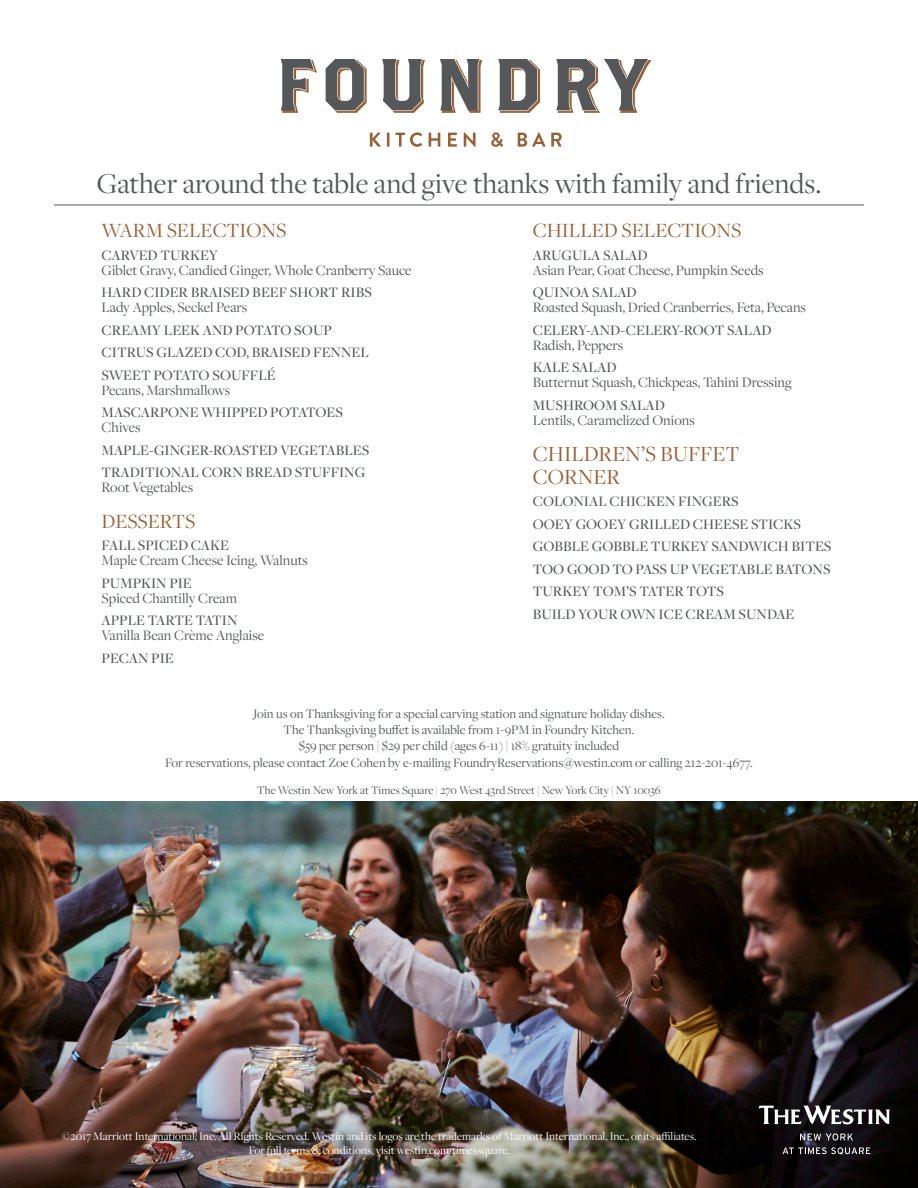
<style>
.page{position:relative;width:918px;height:1188px;background:#fff}
.page>*{position:absolute;margin:0;border:0;box-sizing:border-box;transform-origin:0 0}
.t1{font:30px "Freight Disp Pro";color:#545759}
.t2{font:22.5px/22.5px "Freight Disp Pro";color:#985f35}
.t3{font:21px "Freight Disp Pro";color:#985f35}
.t4{font:500 15px/15px "Freight Disp Pro";color:#545759}
.t5{font:15px/15px "Freight Disp Pro";color:#545759}
.t6{font:13.5px/16.2px "Freight Disp Pro";color:#545759;text-align:center}
.t7{font:12px/14.4px "Freight Disp Pro";color:#fff;text-align:center}
.t8{font:12px "Freight Disp Pro";color:#545759}
.s1{font-weight:500}
.s2{font-weight:400}
</style>
<div class="page">
<svg style="left:370px;top:133px;width:11px;height:14px"></svg>
<svg style="left:387px;top:133px;width:2px;height:14px"></svg>
<svg style="left:396px;top:132px;width:26px;height:15px"></svg>
<svg style="left:429px;top:133px;width:11px;height:14px"></svg>
<svg style="left:448px;top:133px;width:9px;height:14px"></svg>
<svg style="left:464px;top:132px;width:12px;height:15px"></svg>
<svg style="left:491px;top:132px;width:12px;height:15px"></svg>
<svg style="left:518px;top:132px;width:44px;height:15px"></svg>
<svg style="left:281px;top:59px;width:36px;height:54px"></svg>
<svg style="left:326px;top:59px;width:41px;height:54px"></svg>
<svg style="left:382px;top:59px;width:43px;height:54px"></svg>
<svg style="left:440px;top:59px;width:42px;height:54px"></svg>
<svg style="left:498px;top:59px;width:42px;height:54px"></svg>
<svg style="left:556px;top:59px;width:96px;height:54px"></svg>
<hr style="left:54px;top:205px;width:810px;height:1px;background:#545759">
<img style="left:0;top:801px;width:918px;height:387px">
<svg style="left:758px;top:1106px;width:132px;height:18px"></svg>
<svg style="left:783px;top:1147px;width:87px;height:8px"></svg>
<svg style="left:800px;top:1133px;width:53px;height:8px"></svg>
<p class="t1" style="left:97px;top:164px;width:726px">Gather around the table and give thanks with family and friends.</p>
<p class="t3" style="left:102px;top:217px;width:186px">WARM SELECTIONS</p>
<p class="t5" style="left:102px;top:247px;width:312px"><span class="s1">CARVED TURKEY<br></span>Giblet Gravy, Candied Ginger, Whole Cranberry Sauce</p>
<p class="t4" style="left:102px;top:284px;width:272px">HARD CIDER BRAISED BEEF SHORT RIBS<br><span class="s2">Lady Apples, Seckel Pears</span></p>
<p class="t4" style="left:102px;top:322px;width:232px">CREAMY LEEK AND POTATO SOUP</p>
<p class="t4" style="left:102px;top:344px;width:269px">CITRUS GLAZED COD, BRAISED FENNEL</p>
<p class="t5" style="left:102px;top:367px;width:176px"><span class="s1">SWEET POTATO SOUFFLÉ<br></span>Pecans, Marshmallows</p>
<p class="t4" style="left:102px;top:404px;width:243px">MASCARPONE WHIPPED POTATOES<br><span class="s2">Chives</span></p>
<p class="t4" style="left:102px;top:442px;width:269px">MAPLE-GINGER-ROASTED VEGETABLES</p>
<p class="t4" style="left:102px;top:464px;width:265px">TRADITIONAL CORN BREAD STUFFING<br><span class="s2">Root Vegetables</span></p>
<p class="t3" style="left:102px;top:507px;width:95px">DESSERTS</p>
<p class="t5" style="left:102px;top:537px;width:208px"><span class="s1">FALL SPICED CAKE<br></span>Maple Cream Cheese Icing, Walnuts</p>
<p class="t5" style="left:102px;top:575px;width:137px"><span class="s1">PUMPKIN PIE<br></span>Spiced Chantilly Cream</p>
<p class="t5" style="left:102px;top:612px;width:164px"><span class="s1">APPLE TARTE TATIN<br></span>Vanilla Bean Crème Anglaise</p>
<p class="t4" style="left:102px;top:650px;width:74px">PECAN PIE</p>
<p class="t3" style="left:533px;top:217px;width:210px">CHILLED SELECTIONS</p>
<p class="t5" style="left:533px;top:247px;width:232px"><span class="s1">ARUGULA SALAD<br></span>Asian Pear, Goat Cheese, Pumpkin Seeds</p>
<p class="t5" style="left:533px;top:284px;width:275px"><span class="s1">QUINOA SALAD<br></span>Roasted Squash, Dried Cranberries, Feta, Pecans</p>
<p class="t4" style="left:533px;top:322px;width:240px">CELERY-AND-CELERY-ROOT SALAD<br><span class="s2">Radish, Peppers</span></p>
<p class="t5" style="left:533px;top:359px;width:261px"><span class="s1">KALE SALAD<br></span>Butternut Squash, Chickpeas, Tahini Dressing</p>
<p class="t5" style="left:533px;top:397px;width:164px"><span class="s1">MUSHROOM SALAD<br></span>Lentils, Caramelized Onions</p>
<p class="t2" style="left:533px;top:442px;width:208px">CHILDREN’S BUFFET<br>CORNER</p>
<p class="t4" style="left:533px;top:493px;width:207px">COLONIAL CHICKEN FINGERS</p>
<p class="t4" style="left:533px;top:516px;width:270px">OOEY GOOEY GRILLED CHEESE STICKS</p>
<p class="t4" style="left:533px;top:538px;width:300px">GOBBLE GOBBLE TURKEY SANDWICH BITES</p>
<p class="t4" style="left:533px;top:561px;width:299px">TOO GOOD TO PASS UP VEGETABLE BATONS</p>
<p class="t4" style="left:533px;top:583px;width:193px">TURKEY TOM’S TATER TOTS</p>
<p class="t4" style="left:533px;top:606px;width:263px">BUILD YOUR OWN ICE CREAM SUNDAE</p>
<p class="t6" style="left:253px;top:705px;width:413px">Join us on Thanksgiving for a special carving station and signature holiday dishes.<br>The Thanksgiving buffet is available from 1-9PM in Foundry Kitchen.</p>
<p class="t6" style="left:299px;top:738px;width:322px">$59 per person | $29 per child (ages 6-11) | 18% gratuity included</p>
<p class="t6" style="left:165px;top:754px;width:589px">For reservations, please contact Zoe Cohen by e-mailing FoundryReservations@westin.com or calling 212-201-4677.</p>
<p class="t8" style="left:257px;top:782px;width:405px">The Westin New York at Times Square | 270 West 43rd Street | New York City | NY 10036</p>
<p class="t7" style="left:62px;top:1128px;width:636px">©2017 Marriott International, Inc. All Rights Reserved. Westin and its logos are the trademarks of Marriott International, Inc., or its affiliates.<br>For full terms &amp; conditions, visit westin.com/timessquare.</p>
</div>
